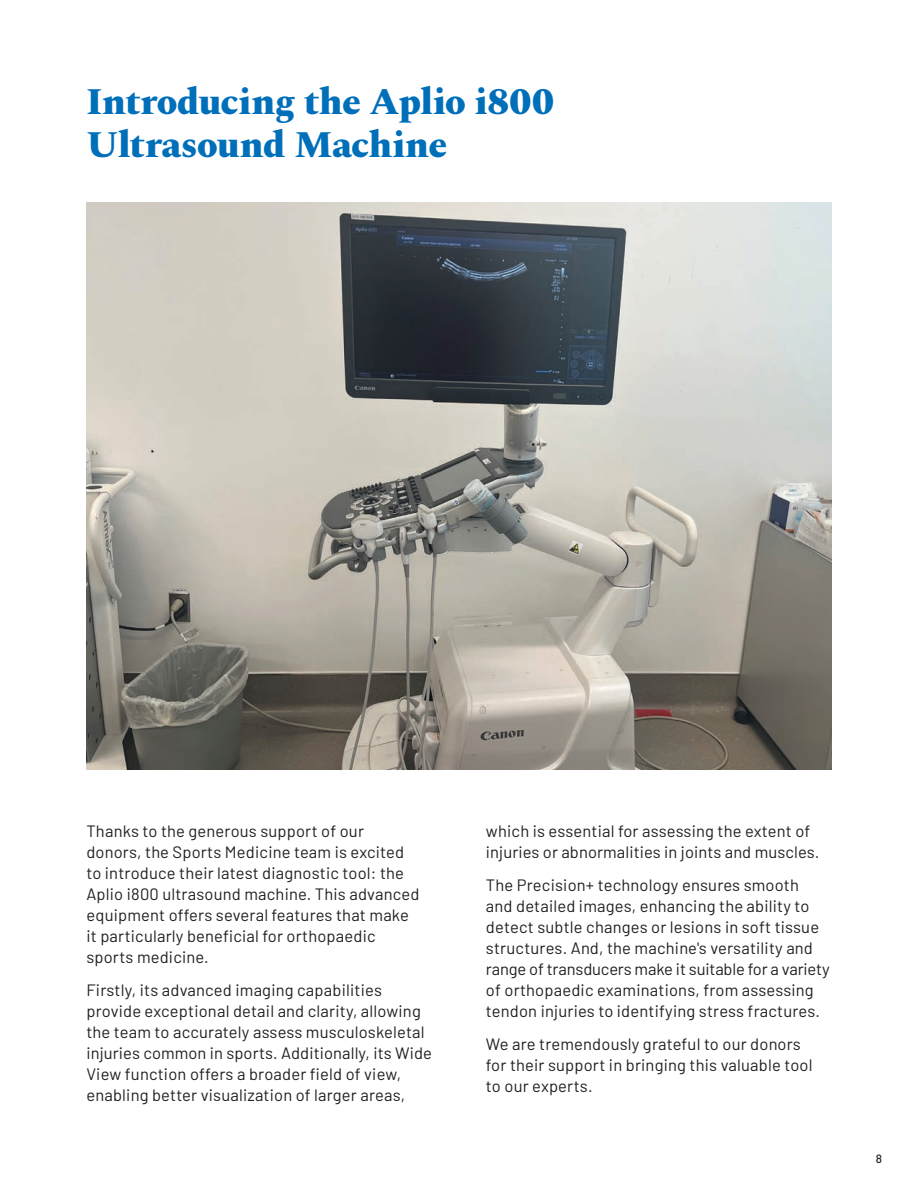
<style>
.page{position:relative;width:918px;height:1188px;background:#fff}
.page>*{position:absolute;margin:0;border:0;box-sizing:border-box;transform-origin:0 0}
.H1_-_25pt_Spectral_Left_Align{font:800 37.5px/43.5px "Spectral";letter-spacing:-.015em;color:#006fb9}
.Text_1{font:16.5px/21px "Barlow";letter-spacing:.01em;color:#231f20}
.t1{font:500 12px "Barlow";color:#231f20}
</style>
<div class="page">
<img style="left:86px;top:202px;width:746px;height:568px">
<p class="H1_-_25pt_Spectral_Left_Align" style="left:86px;top:77px;width:470px">Introducing the Aplio i800<br>Ultrasound Machine</p>
<p class="Text_1" style="left:86px;top:820px;width:335px">Thanks to the generous support of our donors, the Sports Medicine team is excited to introduce their latest diagnostic tool: the Aplio i800 ultrasound machine. This advanced equipment offers several features that make it particularly beneficial for orthopaedic sports medicine.</p>
<p class="Text_1" style="left:86px;top:979px;width:347px">Firstly, its advanced imaging capabilities provide exceptional detail and clarity, allowing the team to accurately assess musculoskeletal injuries common in sports. Additionally, its Wide View function offers a broader field of view, enabling better visualization of larger areas,</p>
<p class="Text_1" style="left:486px;top:820px;width:335px">which is essential for assessing the extent of injuries or abnormalities in joints and muscles.</p>
<p class="Text_1" style="left:486px;top:874px;width:345px">The Precision+ technology ensures smooth and detailed images, enhancing the ability to detect subtle changes or lesions in soft tissue structures. And, the machine's versatility and range of transducers make it suitable for a variety of orthopaedic examinations, from assessing tendon injuries to identifying stress fractures.</p>
<p class="Text_1" style="left:486px;top:1033px;width:328px">We are tremendously grateful to our donors for their support in bringing this valuable tool to our experts.</p>
<p class="t1" style="left:876px;top:1150px;width:8px">8</p>
</div>
